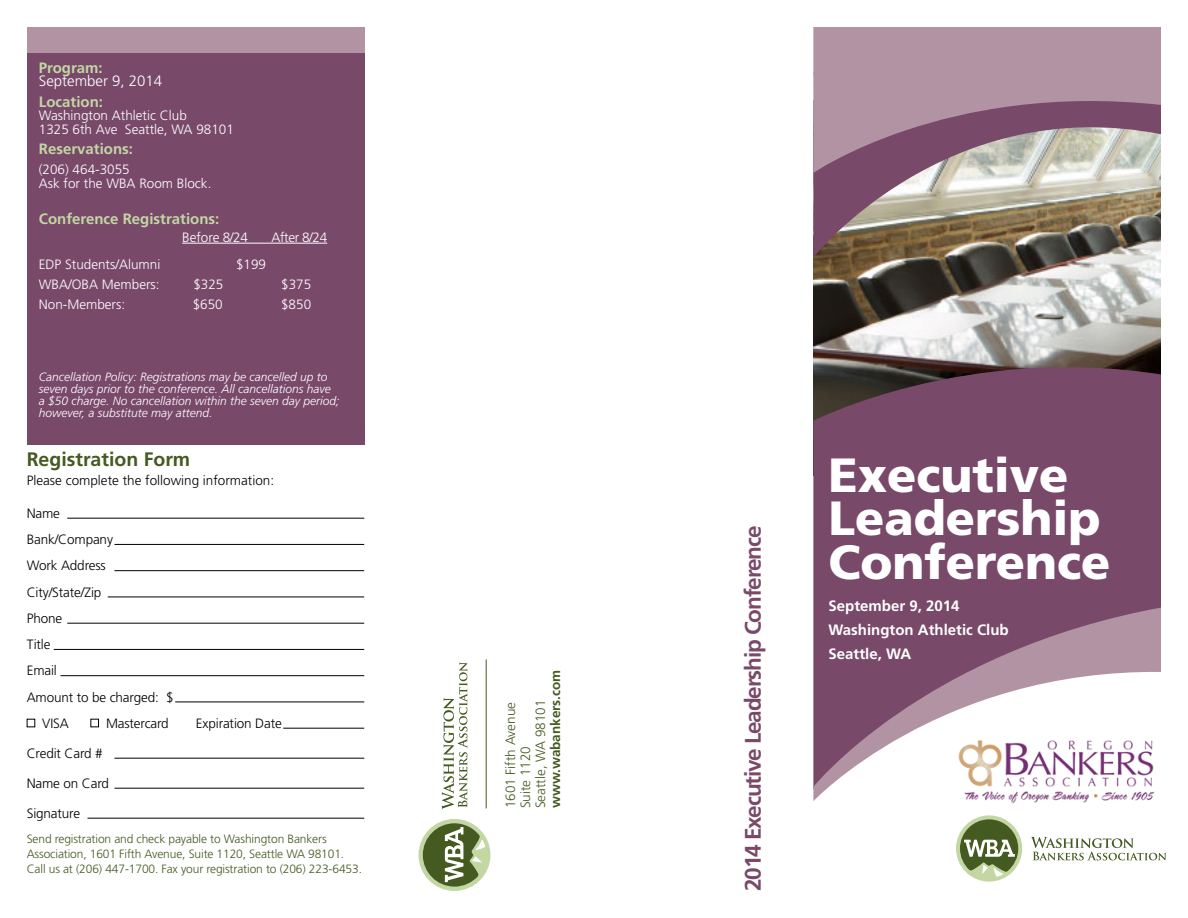
<style>
.page{position:relative;width:1188px;height:918px;background:#fff}
.page>*{position:absolute;margin:0;border:0;box-sizing:border-box;transform-origin:0 0}
.t1{font:900 48px/43.5px "Frutiger LT Std";color:#fff}
.t2{font:700 22.5px "Frutiger LT Std";letter-spacing:-.05em;color:#79496a}
.t3{font:700 19.5px "Frutiger LT Std";color:#455a21}
.t4{font:700 15px "Frutiger LT Std";color:#c3d7a4}
.t5{font:700 15px/24px "Frutiger LT Std";color:#fff}
.t6{font:300 15px "Frutiger LT Std";color:#fff}
.t7{font:300 13.5px "Frutiger LT Std";letter-spacing:-.01em;color:#000}
.t8{font:300 13.5px/13.5px "Frutiger LT Std";color:#fff}
.t9{font:300 13.5px/15px "Frutiger LT Std";color:#455a21}
.t10{font:700 13.5px "Frutiger LT Std";color:#455a21}
.t11{font:italic 300 12px/12px "Frutiger LT Std";color:#fff}
.t12{font:300 12px/15px "Frutiger LT Std";letter-spacing:-.01em;color:#455a21}
</style>
<div class="page">
<img style="left:813px;top:257px;width:348px;height:87px">
<svg style="left:956px;top:815px;width:66px;height:67px"></svg>
<svg style="left:1031px;top:837px;width:135px;height:23px"></svg>
<svg style="left:418px;top:819px;width:72px;height:72px"></svg>
<svg style="left:442px;top:662px;width:25px;height:148px"></svg>
<hr style="left:486px;top:659px;width:1px;height:149px;background:#455a21">
<svg style="left:813px;top:344px;width:348px;height:264px;background:#774d68"></svg>
<svg style="left:813px;top:608px;width:348px;height:193px"></svg>
<img style="left:813px;top:173px;width:348px;height:84px">
<svg style="left:813px;top:27px;width:348px;height:146px;background:#aa8d9c"></svg>
<div style="left:27px;top:53px;width:337px;height:392px;background:#79496a"></div>
<div style="left:27px;top:27px;width:337px;height:26px;background:#b193a3"></div>
<hr style="left:67px;top:518px;width:297px;height:1px;background:#000">
<hr style="left:114px;top:544px;width:250px;height:1px;background:#000">
<hr style="left:114px;top:570px;width:250px;height:1px;background:#000">
<hr style="left:108px;top:597px;width:256px;height:1px;background:#000">
<hr style="left:67px;top:623px;width:297px;height:1px;background:#000">
<hr style="left:54px;top:649px;width:310px;height:1px;background:#000">
<hr style="left:60px;top:675px;width:304px;height:1px;background:#000">
<hr style="left:175px;top:702px;width:189px;height:1px;background:#000">
<hr style="left:283px;top:728px;width:81px;height:1px;background:#000">
<hr style="left:114px;top:758px;width:250px;height:1px;background:#000">
<hr style="left:114px;top:788px;width:250px;height:1px;background:#000">
<hr style="left:87px;top:818px;width:277px;height:1px;background:#000">
<div style="left:90px;top:719px;width:9px;height:8px;border:1px solid #000"></div>
<hr style="left:182px;top:243px;width:145px;height:1px;background:#fff">
<img style="left:956px;top:738px;width:200px;height:65px">
<p class="t4" style="left:39px;top:59px;width:65px">Program:</p>
<p class="t6" style="left:39px;top:73px;width:125px">September 9, 2014</p>
<p class="t4" style="left:39px;top:93px;width:66px">Location:</p>
<p class="t8" style="left:39px;top:109px;width:196px">Washington Athletic Club<br>1325 6th Ave Seattle, WA 98101</p>
<p class="t4" style="left:39px;top:140px;width:96px">Reservations:</p>
<p class="t8" style="left:39px;top:163px;width:174px">(206) 464-3055<br>Ask for the WBA Room Block.</p>
<p class="t4" style="left:39px;top:210px;width:182px">Conference Registrations:</p>
<p class="t8" style="left:182px;top:231px;width:67px">Before 8/24</p>
<p class="t8" style="left:272px;top:231px;width:57px">After 8/24</p>
<p class="t8" style="left:39px;top:258px;width:123px">EDP Students/Alumni</p>
<p class="t8" style="left:236px;top:258px;width:32px">$199</p>
<p class="t8" style="left:39px;top:278px;width:122px">WBA/OBA Members:</p>
<p class="t8" style="left:193px;top:278px;width:32px">$325</p>
<p class="t8" style="left:281px;top:278px;width:32px">$375</p>
<p class="t8" style="left:39px;top:298px;width:88px">Non-Members:</p>
<p class="t8" style="left:193px;top:298px;width:32px">$650</p>
<p class="t8" style="left:281px;top:298px;width:32px">$850</p>
<p class="t11" style="left:39px;top:371px;width:302px">Cancellation Policy: Registrations may be cancelled up to seven days prior to the conference. All cancellations have a $50 charge. No cancellation within the seven day period; however, a substitute may attend.</p>
<h3 class="t3" style="left:27px;top:448px;width:165px">Registration Form</h3>
<p class="t7" style="left:27px;top:473px;width:249px">Please complete the following information:</p>
<p class="t7" style="left:27px;top:506px;width:35px">Name</p>
<p class="t7" style="left:27px;top:532px;width:88px">Bank/Company</p>
<p class="t7" style="left:27px;top:558px;width:81px">Work Address</p>
<p class="t7" style="left:27px;top:584px;width:76px">City/State/Zip</p>
<p class="t7" style="left:27px;top:611px;width:37px">Phone</p>
<p class="t7" style="left:27px;top:637px;width:25px">Title</p>
<p class="t7" style="left:27px;top:663px;width:32px">Email</p>
<p class="t7" style="left:27px;top:689px;width:148px">Amount to be charged: $</p>
<p class="t7" style="left:42px;top:716px;width:28px">VISA</p>
<p class="t7" style="left:106px;top:716px;width:64px">Mastercard</p>
<p class="t7" style="left:196px;top:716px;width:87px">Expiration Date</p>
<p class="t7" style="left:27px;top:746px;width:77px">Credit Card #</p>
<p class="t7" style="left:27px;top:776px;width:84px">Name on Card</p>
<p class="t7" style="left:27px;top:806px;width:55px">Signature</p>
<p class="t12" style="left:27px;top:832px;width:337px">Send registration and check payable to Washington Bankers<br>Association, 1601 Fifth Avenue, Suite 1120, Seattle WA 98101.<br>Call us at (206) 447-1700. Fax your registration to (206) 223-6453.</p>
<p class="t10" style="left:548px;top:808px;width:140px;rotate:-90deg">www.wabankers.com</p>
<p class="t9" style="left:503px;top:808px;width:110px;rotate:-90deg">1601 Fifth Avenue<br>Suite 1120<br>Seattle, WA 98101</p>
<h2 class="t2" style="left:740px;top:891px;width:367px;rotate:-90deg">2014 Executive Leadership Conference</h2>
<h1 class="t1" style="left:829px;top:453px;width:283px">Executive<br>Leadership<br>Conference</h1>
<p class="t5" style="left:829px;top:594px;width:182px">September 9, 2014<br>Washington Athletic Club<br>Seattle, WA</p>
</div>
